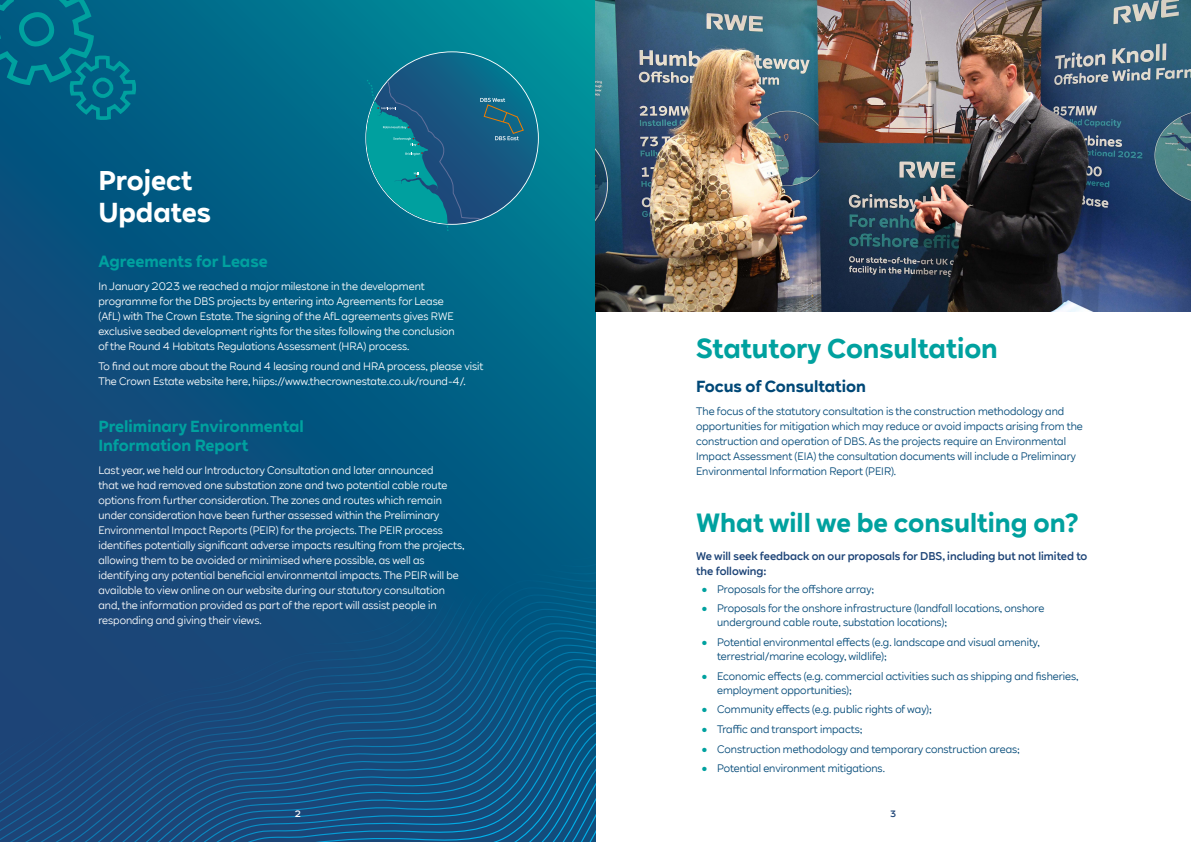
<style>
.page{position:relative;width:1191px;height:842px;background:#fff}
.page>*{position:absolute;margin:0;border:0;box-sizing:border-box;transform-origin:0 0}
.HEADING{font:700 27px "RWE Sans";color:#00a19f}
.sub_heading{font:700 27px/32.4px "RWE Sans";color:#fff}
.HEADING-2{font:700 26px "RWE Sans";color:#00a19f}
.sub_heading-2{font:700 16px/19.2px "RWE Sans";color:#00a19f}
.sub_heading-3{font:700 16px "RWE Sans";color:#004877}
.BODY{font:500 11px/15px "RWE Sans";color:#1d4477}
.BODY-2{font:10.5px/15px "RWE Sans";color:#fff}
.indent{font:10.5px/14px "RWE Sans";color:#004877}
.BODY-3{font:10.5px/15px "RWE Sans";color:#004877}
.t1{font:500 9px "RWE Sans";color:#fff}
.t2{font:500 9px "RWE Sans";color:#1d4477}
.s1{color:#00a19f}
</style>
<div class="page">
<svg style="left:0;top:0;width:595px;height:382px;background:#026587"></svg>
<svg style="left:0;top:382px;width:595px;height:460px;background:#104f7e"></svg>
<img style="left:595px;top:0;width:596px;height:312px">
<svg style="left:366px;top:52px;width:172px;height:172px;background:#12698a"></svg>
<svg style="left:366px;top:78px;width:158px;height:153px;background:#146c8a"></svg>
<svg style="left:0;top:0;width:137px;height:121px;background:#006888"></svg>
<p class="sub_heading" style="left:98px;top:164px;width:114px">Project<br>Updates</p>
<p class="sub_heading-2" style="left:98px;top:252px;width:171px">Agreements for Lease</p>
<p class="BODY-2" style="left:98px;top:279px;width:358px">In January 2023 we reached a major milestone in the development programme for the DBS projects by entering into Agreements for Lease (AfL) with The Crown Estate. The signing of the AfL agreements gives RWE exclusive seabed development rights for the sites following the conclusion of the Round 4 Habitats Regulations Assessment (HRA) process.</p>
<p class="BODY-2" style="left:98px;top:359px;width:386px">To find out more about the Round 4 leasing round and HRA process, please visit<br>The Crown Estate website here, hiips://www.thecrownestate.co.uk/round-4/.</p>
<p class="sub_heading-2" style="left:98px;top:416px;width:207px">Preliminary Environmental<br>Information Report</p>
<p class="BODY-2" style="left:98px;top:463px;width:368px">Last year, we held our Introductory Consultation and later announced<br>that we had removed one substation zone and two potential cable route options from further consideration. The zones and routes which remain under consideration have been further assessed within the Preliminary Environmental Impact Reports (PEIR) for the projects. The PEIR process identifies potentially significant adverse impacts resulting from the projects, allowing them to be avoided or minimised where possible, as well as identifying any potential beneficial environmental impacts. The PEIR will be available to view online on our website during our statutory consultation and, the information provided as part of the report will assist people in responding and giving their views.</p>
<p class="HEADING" style="left:696px;top:331px;width:303px">Statutory Consultation</p>
<p class="sub_heading-3" style="left:696px;top:376px;width:171px">Focus of Consultation</p>
<p class="BODY-3" style="left:696px;top:404px;width:388px">The focus of the statutory consultation is the construction methodology and opportunities for mitigation which may reduce or avoid impacts arising from the construction and operation of DBS. As the projects require an Environmental Impact Assessment (EIA) the consultation documents will include a Preliminary Environmental Information Report (PEIR).</p>
<p class="HEADING-2" style="left:696px;top:506px;width:384px">What will we be consulting on?</p>
<p class="BODY" style="left:696px;top:549px;width:393px">We will seek feedback on our proposals for DBS, including but not limited to the following:</p>
<p class="indent" style="left:702px;top:582px;width:174px"><span class="s1">●</span> Proposals for the offshore array;</p>
<p class="indent" style="left:717px;top:602px;width:329px;text-indent:-15px"><span class="s1">●</span> Proposals for the onshore infrastructure (landfall locations, onshore underground cable route, substation locations);</p>
<p class="indent" style="left:717px;top:635px;width:324px;text-indent:-15px"><span class="s1">●</span> Potential environmental effects (e.g. landscape and visual amenity, terrestrial/marine ecology, wildlife);</p>
<p class="indent" style="left:717px;top:669px;width:363px;text-indent:-15px"><span class="s1">●</span> Economic effects (e.g. commercial activities such as shipping and fisheries, employment opportunities);</p>
<p class="indent" style="left:702px;top:703px;width:231px"><span class="s1">●</span> Community effects (e.g. public rights of way);</p>
<p class="indent" style="left:702px;top:722px;width:162px"><span class="s1">●</span> Traffic and transport impacts;</p>
<p class="indent" style="left:702px;top:742px;width:319px"><span class="s1">●</span> Construction methodology and temporary construction areas;</p>
<p class="indent" style="left:702px;top:762px;width:184px"><span class="s1">●</span> Potential environment mitigations.</p>
<p class="t1" style="left:295px;top:808px;width:8px">2</p>
<p class="t2" style="left:890px;top:808px;width:8px">3</p>
</div>
